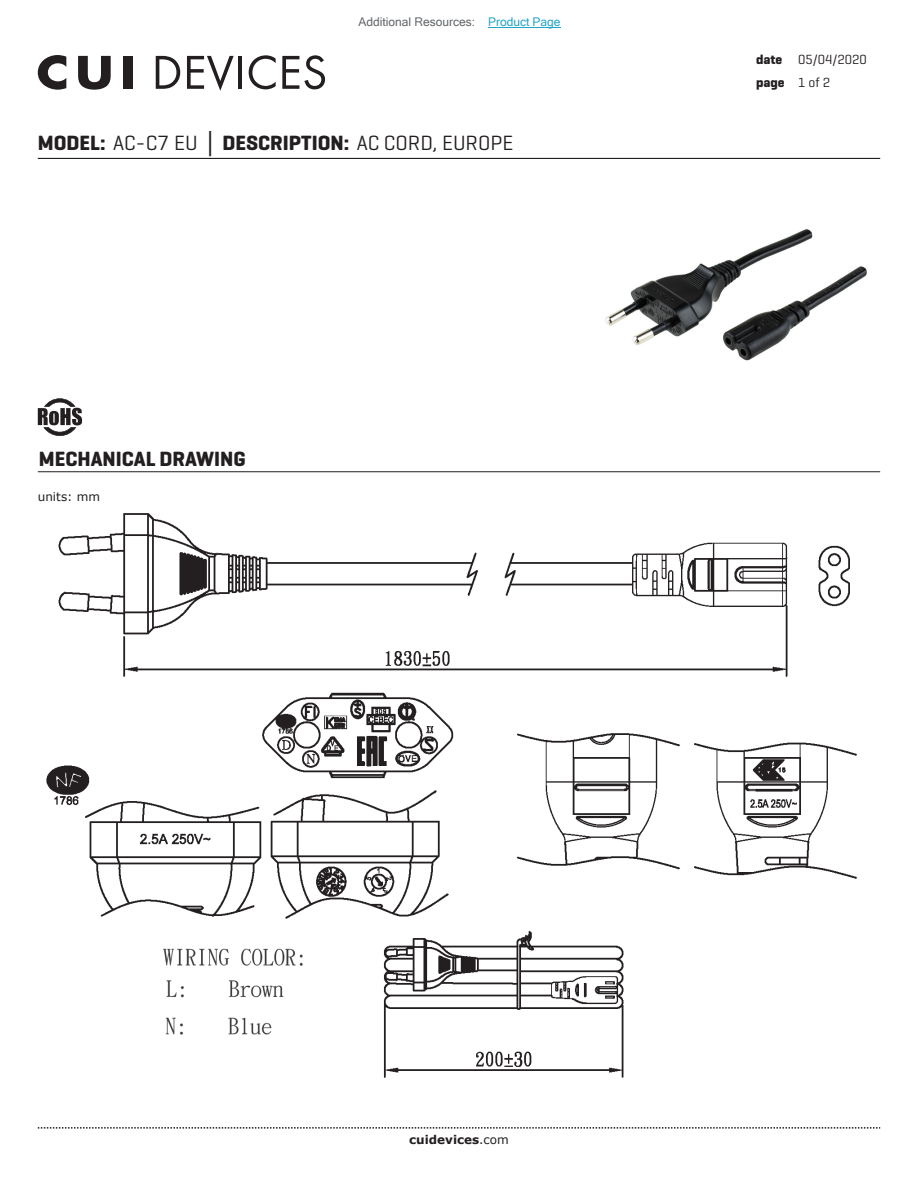
<style>
.page{position:relative;width:918px;height:1188px;background:#fff}
.page>*{position:absolute;margin:0;border:0;box-sizing:border-box;transform-origin:0 0}
.t1{font:21px "Geogrotesque";color:#231f20}
.t2{font:700 21px "Geogrotesque";color:#231f20}
.t3{font:13.5px/22.5px "Geogrotesque";color:#231f20}
.t4{font:12px "Microsoft Sans Serif";color:#63676b}
.t5{font:700 12px "Verdana";color:#231f20}
.t6{font:12px "Verdana";color:#231f20}
.s1{color:#23a4c6}
.s2{font-weight:700}
.s3{font-family:"Verdana";font-weight:700}
.s4{font-weight:400}
</style>
<div class="page">
<hr style="left:38px;top:158px;width:842px;height:1px;background:#231f20">
<svg style="left:38px;top:1127px;width:842px;height:2px"></svg>
<svg style="left:156px;top:56px;width:24px;height:33px"></svg>
<svg style="left:187px;top:56px;width:47px;height:35px"></svg>
<hr style="left:238px;top:56px;width:4px;height:33px;background:#231f20">
<svg style="left:249px;top:55px;width:27px;height:34px"></svg>
<svg style="left:282px;top:55px;width:43px;height:34px"></svg>
<svg style="left:38px;top:55px;width:28px;height:35px"></svg>
<svg style="left:78px;top:56px;width:33px;height:34px"></svg>
<div style="left:123px;top:56px;width:9px;height:33px;background:#231f20"></div>
<img style="left:605px;top:229px;width:262px;height:132px">
<img style="left:46px;top:513px;width:812px;height:565px">
<div style="left:324px;top:826px;width:64px;height:26px;background:#fff"></div>
<div style="left:580px;top:792px;width:45px;height:20px;background:#fff"></div>
<hr style="left:38px;top:471px;width:842px;height:1px;background:#231f20">
<svg style="left:38px;top:398px;width:44px;height:38px"></svg>
<hr style="left:488px;top:27px;width:73px;height:1px;background:#23a4c6">
<p class="t4" style="left:358px;top:15px;width:204px">Additional Resources: <span class="s1">Product Page</span></p>
<p class="t1" style="left:38px;top:130px;width:477px"><span class="s2">MODEL:</span> AC-C7 EU <span class="s3">│</span> <span class="s2">DESCRIPTION:</span> AC CORD, EUROPE</p>
<p class="t2" style="left:39px;top:446px;width:208px">MECHANICAL DRAWING</p>
<p class="t6" style="left:38px;top:489px;width:64px">units: mm</p>
<p class="t3" style="left:756px;top:48px;width:112px"><span class="s2">date</span> 05/04/2020 <span class="s2">page</span> 1 of 2</p>
<p class="t5" style="left:409px;top:1131px;width:101px">cuidevices<span class="s4">.com</span></p>
</div>
